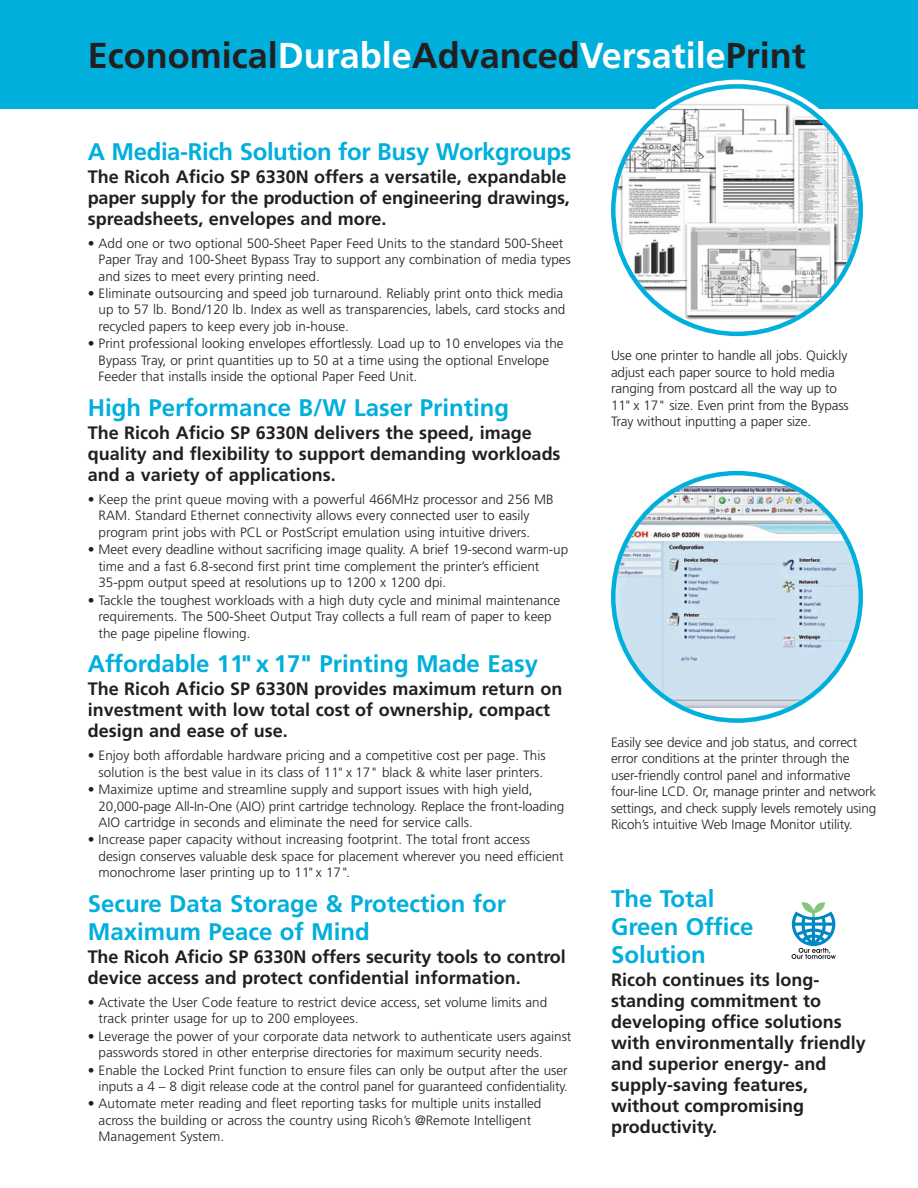
<style>
.page{position:relative;width:918px;height:1188px;background:#fff}
.page>*{position:absolute;margin:0;border:0;box-sizing:border-box;transform-origin:0 0}
.t1{font:700 36px "Frutiger";color:#231f20}
.t2{font:700 24px/27.8px "Frutiger";color:#00afdc}
.t3{font:700 18px/21px "Frutiger";color:#231f20}
.t4{font:300 13.5px/16.5px "Frutiger";color:#231f20}
.s1{color:#fff}
</style>
<div class="page">
<div style="left:0;top:0;width:918px;height:108px;background:#00afdc"></div>
<svg style="left:611px;top:471px;width:252px;height:252px"></svg>
<svg style="left:611px;top:84px;width:252px;height:252px"></svg>
<svg style="left:792px;top:902px;width:44px;height:57px"></svg>
<h1 class="t1" style="left:88px;top:41px;width:719px">Economical<span class="s1">Durable</span>Advanced<span class="s1">Versatile</span>Print</h1>
<h2 class="t2" style="left:88px;top:139px;width:485px">A Media-Rich Solution for Busy Workgroups</h2>
<h3 class="t3" style="left:88px;top:167px;width:484px">The Ricoh Aficio SP 6330N offers a versatile, expandable paper supply for the production of engineering drawings, spreadsheets, envelopes and more.</h3>
<p class="t4" style="left:99px;top:236px;width:474px;text-indent:-11px">• Add one or two optional 500-Sheet Paper Feed Units to the standard 500-Sheet<br>Paper Tray and 100-Sheet Bypass Tray to support any combination of media types and sizes to meet every printing need.</p>
<p class="t4" style="left:99px;top:286px;width:468px;text-indent:-11px">• Eliminate outsourcing and speed job turnaround. Reliably print onto thick media up to 57 lb. Bond/120 lb. Index as well as transparencies, labels, card stocks and recycled papers to keep every job in-house.</p>
<p class="t4" style="left:99px;top:336px;width:467px;text-indent:-11px">• Print professional looking envelopes effortlessly. Load up to 10 envelopes via the<br>Bypass Tray, or print quantities up to 50 at a time using the optional Envelope<br>Feeder that installs inside the optional Paper Feed Unit.</p>
<h2 class="t2" style="left:88px;top:396px;width:423px">High Performance B/W Laser Printing</h2>
<h3 class="t3" style="left:88px;top:424px;width:474px">The Ricoh Aficio SP 6330N delivers the speed, image quality and flexibility to support demanding workloads and a variety of applications.</h3>
<p class="t4" style="left:99px;top:492px;width:457px;text-indent:-11px">• Keep the print queue moving with a powerful 466MHz processor and 256 MB<br>RAM. Standard Ethernet connectivity allows every connected user to easily program print jobs with PCL or PostScript emulation using intuitive drivers.</p>
<p class="t4" style="left:98px;top:542px;width:471px;text-indent:-11px">• Meet every deadline without sacrificing image quality. A brief 19-second warm-up time and a fast 6.8-second first print time complement the printer’s efficient<br>35-ppm output speed at resolutions up to 1200 x 1200 dpi.</p>
<p class="t4" style="left:99px;top:593px;width:463px;text-indent:-11px">• Tackle the toughest workloads with a high duty cycle and minimal maintenance requirements. The 500-Sheet Output Tray collects a full ream of paper to keep the page pipeline flowing.</p>
<h2 class="t2" style="left:88px;top:652px;width:452px">Affordable 11" x 17" Printing Made Easy</h2>
<h3 class="t3" style="left:88px;top:680px;width:476px">The Ricoh Aficio SP 6330N provides maximum return on investment with low total cost of ownership, compact design and ease of use.</h3>
<p class="t4" style="left:88px;top:748px;width:459px;text-align:right">• Enjoy both affordable hardware pricing and a competitive cost per page. This solution is the best value in its class of 11" x 17" black &amp; white laser printers.</p>
<p class="t4" style="left:99px;top:782px;width:467px;text-indent:-11px">• Maximize uptime and streamline supply and support issues with high yield,<br>20,000-page All-In-One (AIO) print cartridge technology. Replace the front-loading<br>AIO cartridge in seconds and eliminate the need for service calls.</p>
<p class="t4" style="left:99px;top:833px;width:467px;text-indent:-11px">• Increase paper capacity without increasing footprint. The total front access design conserves valuable desk space for placement wherever you need efficient monochrome laser printing up to 11"x 17".</p>
<h2 class="t2" style="left:88px;top:892px;width:420px">Secure Data Storage &amp; Protection for<br>Maximum Peace of Mind</h2>
<h3 class="t3" style="left:88px;top:948px;width:480px">The Ricoh Aficio SP 6330N offers security tools to control device access and protect confidential information.</h3>
<p class="t4" style="left:99px;top:995px;width:450px;text-indent:-11px">• Activate the User Code feature to restrict device access, set volume limits and track printer usage for up to 200 employees.</p>
<p class="t4" style="left:99px;top:1029px;width:474px;text-indent:-11px">• Leverage the power of your corporate data network to authenticate users against passwords stored in other enterprise directories for maximum security needs.</p>
<p class="t4" style="left:88px;top:1063px;width:482px;text-align:right">• Enable the Locked Print function to ensure files can only be output after the user inputs a 4 – 8 digit release code at the control panel for guaranteed confidentiality.</p>
<p class="t4" style="left:99px;top:1096px;width:444px;text-indent:-11px">• Automate meter reading and fleet reporting tasks for multiple units installed across the building or across the country using Ricoh’s @Remote Intelligent<br>Management System.</p>
<p class="t4" style="left:611px;top:348px;width:239px">Use one printer to handle all jobs. Quickly adjust each paper source to hold media ranging from postcard all the way up to 11" x 17" size. Even print from the Bypass Tray without inputting a paper size.</p>
<p class="t4" style="left:611px;top:735px;width:267px">Easily see device and job status, and correct error conditions at the printer through the user-friendly control panel and informative four-line LCD. Or, manage printer and network settings, and check supply levels remotely using Ricoh’s intuitive Web Image Monitor utility.</p>
<h2 class="t2" style="left:611px;top:887px;width:144px">The Total<br>Green Office<br>Solution</h2>
<h3 class="t3" style="left:611px;top:970px;width:256px">Ricoh continues its long&shy;standing commitment to developing office solutions with environmentally friendly and superior energy- and supply-saving features, without compromising productivity.</h3>
</div>
